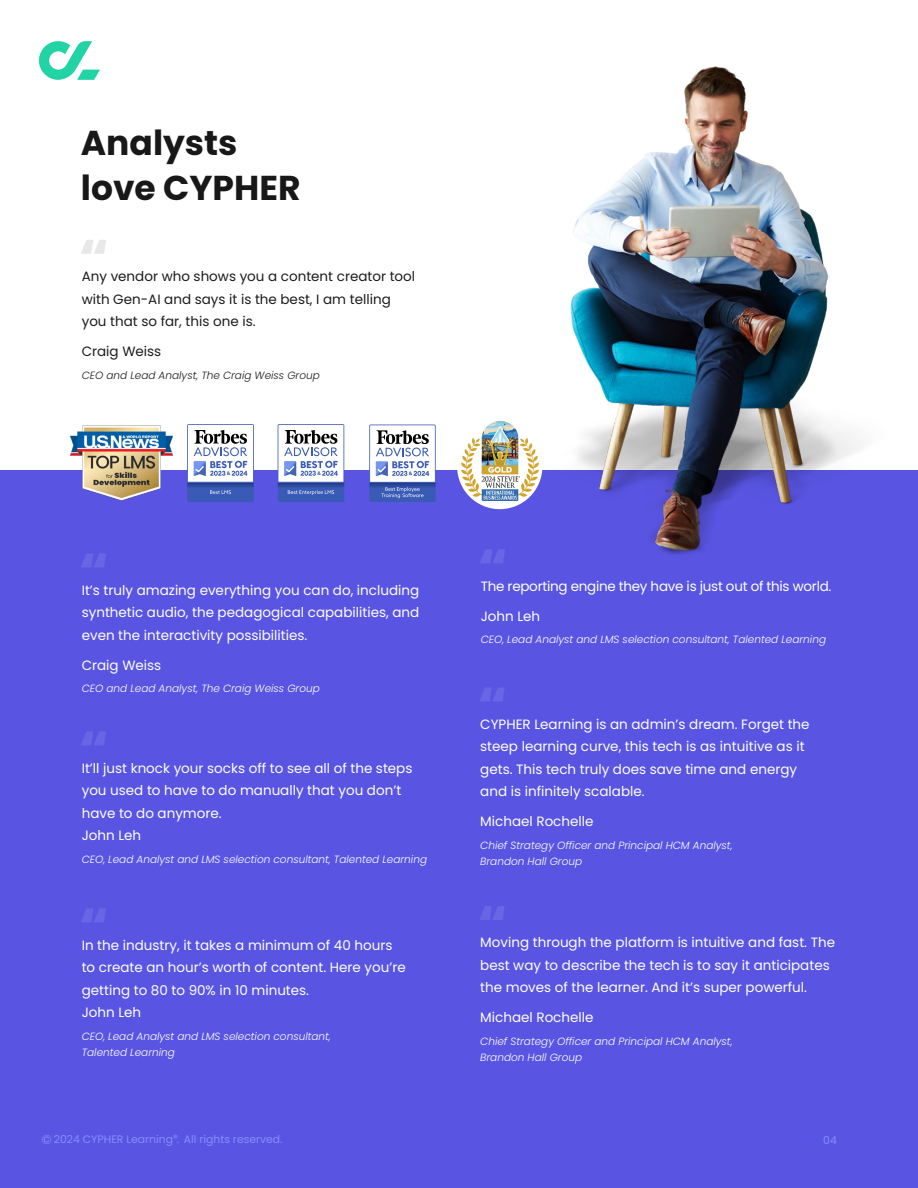
<style>
.page{position:relative;width:918px;height:1188px;background:#fff}
.page>*{position:absolute;margin:0;border:0;box-sizing:border-box;transform-origin:0 0}
.t1{font:700 34.5px/45px "Poppins";color:#191818}
.t2{font:13.5px/22.5px "Poppins";color:#fff}
.t3{font:13.5px/22.5px "Poppins";color:#1c1c1c}
.t4{font:13.5px "Poppins";letter-spacing:-.02em;color:#fff}
.t5{font:10.8px "Poppins";color:#8a8aff}
.t6{font:italic 300 10.5px/16.5px "Poppins";color:#fff}
.t7{font:italic 300 10.5px "Poppins";color:#1c1c1c}
.s1{font-size:13.05px}
.s2{font-family:"Koz Go Pr 6 N"}
</style>
<div class="page">
<div style="left:0;top:471px;width:918px;height:717px;background:#5955e2"></div>
<svg style="left:81px;top:240px;width:25px;height:14px"></svg>
<svg style="left:480px;top:688px;width:24px;height:13px"></svg>
<svg style="left:480px;top:906px;width:24px;height:14px"></svg>
<svg style="left:81px;top:554px;width:25px;height:13px"></svg>
<svg style="left:81px;top:909px;width:25px;height:13px"></svg>
<svg style="left:81px;top:732px;width:25px;height:13px"></svg>
<svg style="left:39px;top:41px;width:61px;height:39px"></svg>
<svg style="left:480px;top:549px;width:25px;height:14px"></svg>
<img style="left:553px;top:66px;width:340px;height:489px">
<img style="left:70px;top:425px;width:103px;height:76px">
<svg style="left:187px;top:424px;width:67px;height:78px"></svg>
<svg style="left:278px;top:424px;width:66px;height:78px"></svg>
<svg style="left:369px;top:425px;width:67px;height:77px"></svg>
<div style="left:457px;top:424px;width:85px;height:85px;background:#fff;border-radius:50%"></div>
<img style="left:461px;top:421px;width:77px;height:80px">
<h1 class="t1" style="left:81px;top:120px;width:221px">Analysts love CYPHER</h1>
<p class="t3" style="left:82px;top:265px;width:335px">Any vendor who shows you a content creator tool with Gen-AI and says it is the best, I am telling you that so far, this one is.</p>
<p class="t3" style="left:82px;top:340px;width:81px">Craig Weiss</p>
<p class="t7" style="left:82px;top:369px;width:240px">CEO and Lead Analyst, The Craig Weiss Group</p>
<p class="t2" style="left:82px;top:579px;width:339px;text-align:justify">It’s truly amazing everything you can do, including synthetic audio, the pedagogical capabilities, and even the interactivity possibilities.</p>
<p class="t2" style="left:82px;top:654px;width:81px">Craig Weiss</p>
<p class="t6" style="left:82px;top:680px;width:240px">CEO and Lead Analyst, The Craig Weiss Group</p>
<p class="t2" style="left:82px;top:757px;width:332px">It’ll just knock your socks off to see all of the steps you used to have to do manually that you don’t have to do anymore.<br>John Leh</p>
<p class="t6" style="left:82px;top:851px;width:347px">CEO, Lead Analyst and LMS selection consultant, Talented Learning</p>
<p class="t2" style="left:82px;top:934px;width:326px">In the industry, it takes a minimum of 40 hours to create an hour’s worth of content. Here you’re getting to 80 to 90% in 10 minutes.<br>John Leh</p>
<p class="t6" style="left:82px;top:1028px;width:251px">CEO, Lead Analyst and LMS selection consultant,<br>Talented Learning</p>
<p class="t4" style="left:481px;top:578px;width:352px">The reporting engine they have is just out of this world.</p>
<p class="t2" style="left:481px;top:605px;width:61px">John Leh</p>
<p class="t6" style="left:481px;top:631px;width:347px">CEO, Lead Analyst and LMS selection consultant, Talented Learning</p>
<p class="t2" style="left:480px;top:713px;width:331px">CYPHER Learning is an admin’s dream. Forget the steep learning curve, this tech is as intuitive as it gets. This tech truly does save time and energy and is infinitely scalable.</p>
<p class="t2" style="left:480px;top:810px;width:115px">Michael Rochelle</p>
<p class="t6" style="left:480px;top:837px;width:254px">Chief Strategy Officer and Principal HCM Analyst,<br>Brandon Hall Group</p>
<p class="t2" style="left:480px;top:931px;width:356px">Moving through the platform is intuitive and fast. The best way to describe the tech is to say it anticipates the moves of the learner. And it’s super powerful.</p>
<p class="t2" style="left:480px;top:1006px;width:115px">Michael Rochelle</p>
<p class="t6" style="left:480px;top:1033px;width:254px">Chief Strategy Officer and Principal HCM Analyst,<br>Brandon Hall Group</p>
<p class="t5" style="left:42px;top:1133px;width:243px"><span class="s1">©</span> 2024 CYPHER Learning<span class="s2">®</span>. All rights reserved.</p>
<p class="t5" style="left:823px;top:1134px;width:15px">04</p>
</div>
